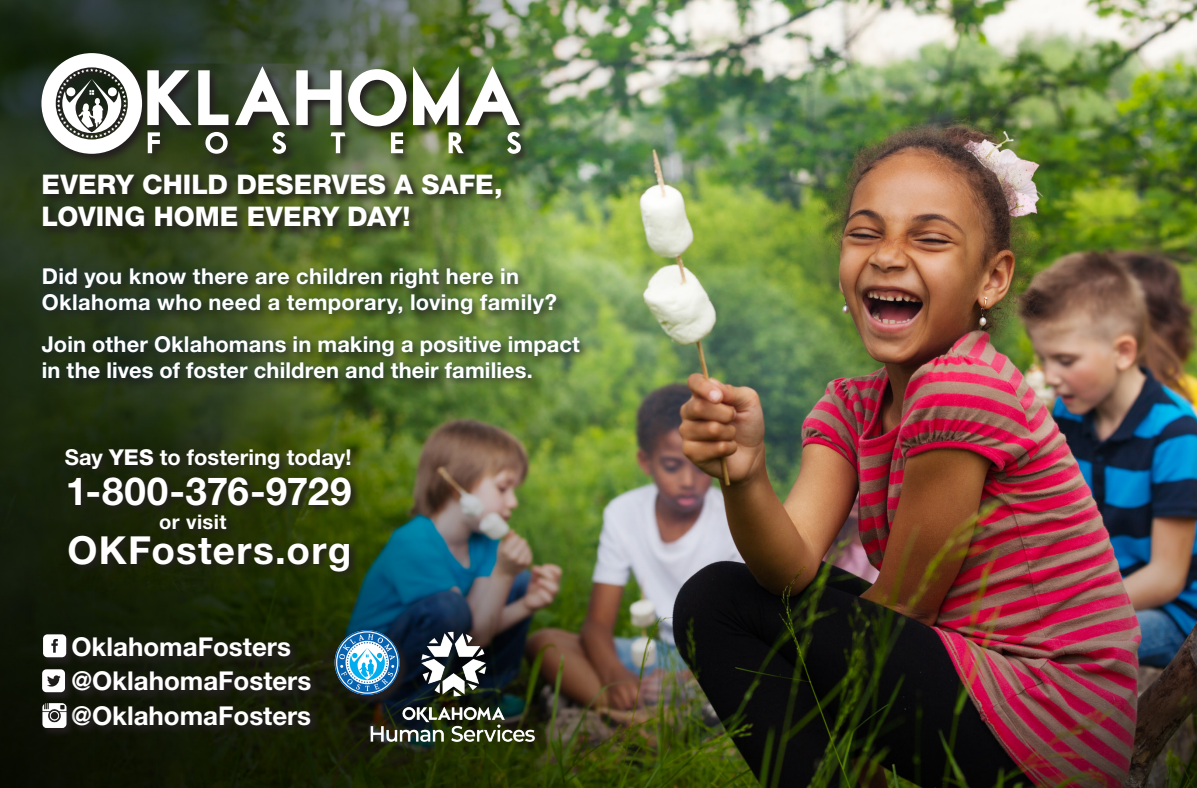
<style>
.page{position:relative;width:1197px;height:788px;background:#fff}
.page>*{position:absolute;margin:0;border:0;box-sizing:border-box;transform-origin:0 0}
.t1{font:700 38.68px "Helvetica Neue LT Std";letter-spacing:-.01em;color:#fff}
.t2{font:700 38.68px "Helvetica Neue LT Std";letter-spacing:.025em;color:#fff}
.t3{font:800 27.12px/32.6px "Helvetica Neue LT Std";color:#fff}
.t4{font:700 25.9px "Helvetica Neue LT Std";color:#fff}
.t5{font:700 21.88px/26.2px "Helvetica Neue LT Std";letter-spacing:.01em;color:#fff}
.t6{font:700 20.12px "Helvetica Neue LT Std";letter-spacing:.02em;color:#fff}
.s1{font-weight:800}
</style>
<div class="page">
<img style="left:0;top:0;width:1197px;height:788px">
<svg style="left:42px;top:172px;width:470px;height:66px"></svg>
<svg style="left:39px;top:51px;width:492px;height:113px"></svg>
<svg style="left:41px;top:53px;width:480px;height:101px"></svg>
<div style="left:39px;top:264px;width:553px;height:126px;background:#231f20;opacity:.81"></div>
<div style="left:35px;top:261px;width:551px;height:124px;background:#083b60;opacity:.42"></div>
<div style="left:333px;top:628px;width:78px;height:78px;background:#121603"></div>
<svg style="left:323px;top:619px;width:37px;height:82px"></svg>
<div style="left:40px;top:667px;width:282px;height:36px;background:linear-gradient(to right,#151710,#1b1e0e)"></div>
<svg style="left:42px;top:669px;width:23px;height:23px"></svg>
<div style="left:41px;top:632px;width:260px;height:36px;background:linear-gradient(to right,#151811,#1a200b)"></div>
<svg style="left:43px;top:634px;width:23px;height:23px"></svg>
<svg style="left:63px;top:445px;width:298px;height:136px"></svg>
<div style="left:70px;top:703px;width:251px;height:32px;background:linear-gradient(to right,#161711,#1a1d0d)"></div>
<svg style="left:40px;top:701px;width:37px;height:37px"></svg>
<img style="left:42px;top:703px;width:24px;height:24px">
<img style="left:360px;top:615px;width:186px;height:134px">
<p class="t3" style="left:42px;top:168px;width:462px">EVERY CHILD DESERVES A SAFE,<br>LOVING HOME EVERY DAY!</p>
<p class="t5" style="left:42px;top:262px;width:517px">Did you know there are children right here in<br>Oklahoma who need a temporary, loving family?</p>
<p class="t5" style="left:42px;top:330px;width:540px">Join other Oklahomans in making a positive impact in the lives of foster children and their families.</p>
<p class="t5" style="left:65px;top:443px;width:288px">Say <span class="s1">YES</span> to fostering today!</p>
<p class="t1" style="left:66px;top:467px;width:287px">1-800-376-9729</p>
<p class="t6" style="left:159px;top:509px;width:69px">or visit</p>
<p class="t2" style="left:68px;top:526px;width:285px">OKFosters.org</p>
<p class="t4" style="left:71px;top:630px;width:221px">OklahomaFosters</p>
<p class="t4" style="left:71px;top:664px;width:241px">@OklahomaFosters</p>
<p class="t4" style="left:71px;top:699px;width:241px">@OklahomaFosters</p>
</div>
